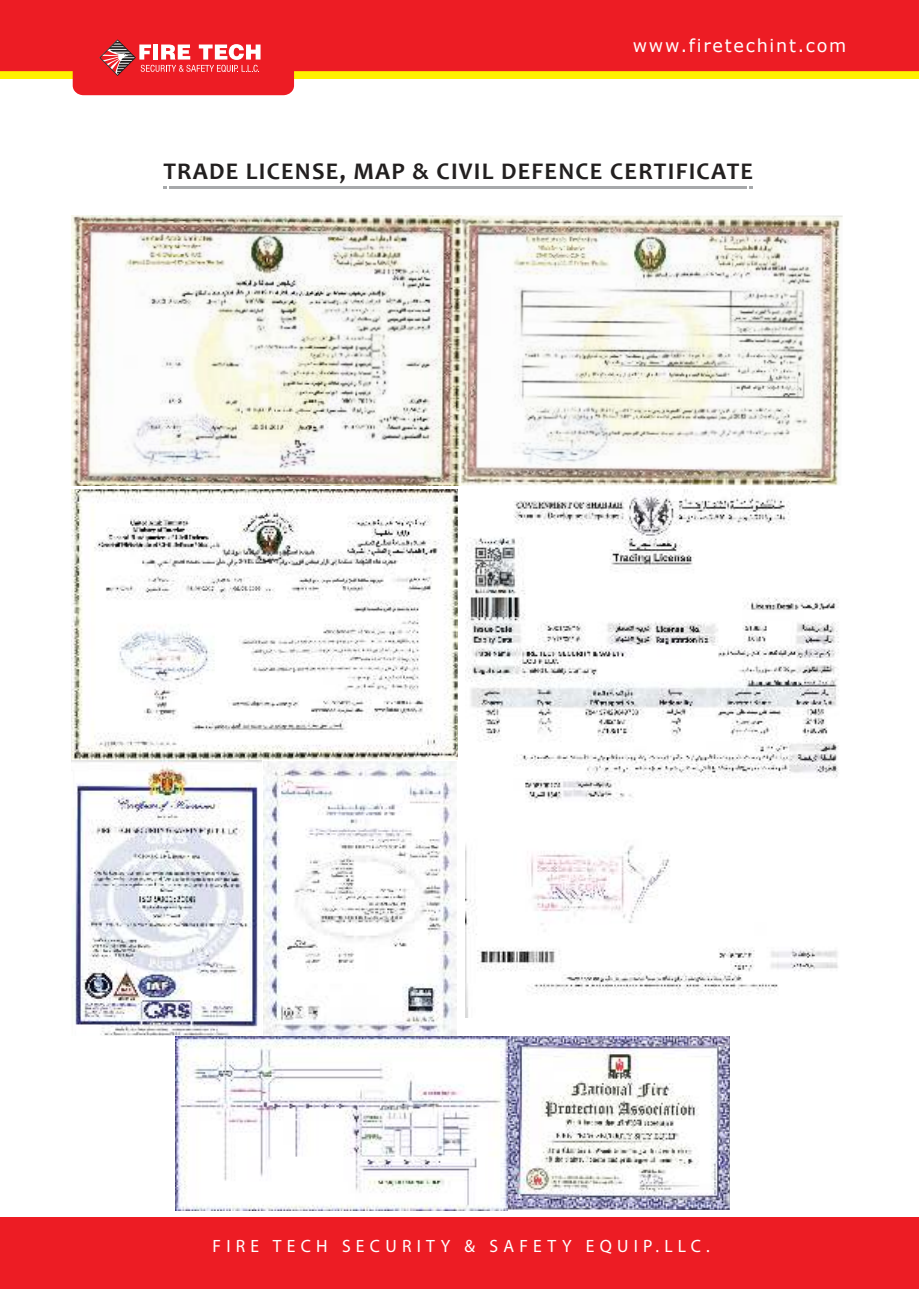
<style>
.page{position:relative;width:919px;height:1289px;background:#fff}
.page>*{position:absolute;margin:0;border:0;box-sizing:border-box;transform-origin:0 0}
.t1{font:700 24px "Candara";letter-spacing:.05em;color:#221f1f}
.t2{font:17.85px "Myriad Pro";letter-spacing:.3em;color:#fff}
.t3{font:17.85px "Verdana";letter-spacing:.1em;color:#fff}
</style>
<div class="page">
<img style="left:465px;top:489px;width:374px;height:528px">
<img style="left:71px;top:759px;width:190px;height:276px">
<img style="left:71px;top:215px;width:771px;height:271px">
<img style="left:175px;top:1036px;width:554px;height:174px">
<img style="left:71px;top:489px;width:386px;height:270px">
<img style="left:264px;top:761px;width:193px;height:277px">
<hr style="left:169px;top:186px;width:577px;height:2px;background:#a7a9ab">
<div style="left:0;top:1217px;width:918px;height:71px;background:#ed1c24"></div>
<svg style="left:0;top:0;width:918px;height:95px;background:#f0493f"></svg>
<svg style="left:99px;top:39px;width:161px;height:37px"></svg>
<p class="t3" style="left:632px;top:35px;width:215px">ww .firetech nt com</p>
<p class="t3" style="left:665px;top:35px;width:16px">w</p>
<p class="t3" style="left:769px;top:35px;width:6px">i</p>
<p class="t3" style="left:797px;top:35px;width:8px">.</p>
<p class="t1" style="left:163px;top:163px;width:591px">TRADE LICENSE, MAP &amp; CIVIL DEFENCE CERTIFICATE</p>
<p class="t2" style="left:212px;top:1238px;width:499px">FIRE TECH SECURITY &amp; SAFETY EQUIP.LLC.</p>
</div>
